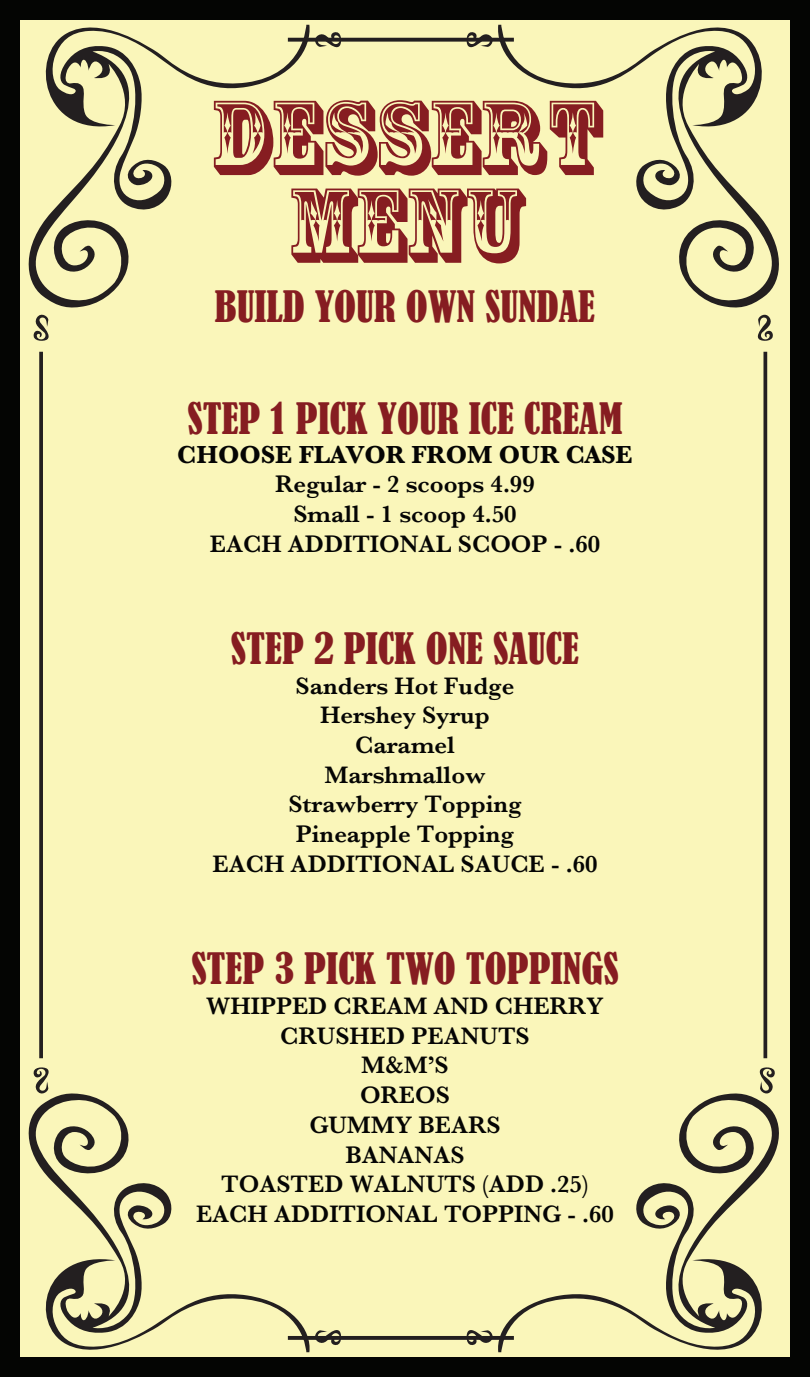
<style>
.page{position:relative;width:810px;height:1377px;background:#040503}
.page>*{position:absolute;margin:0;border:0;box-sizing:border-box;transform-origin:0 0}
.t1{font:99px/87.8px "Rosewood Std";color:#861d21;text-align:center}
.t2{font:condensed 40.5px "Bernard";color:#861d21}
.t3{font:700 25.65px "Baskerville";color:#050504}
.t4{font:600 24.75px/29.7px "Baskerville";color:#050504;text-align:center}
</style>
<div class="page">
<div style="left:20px;top:20px;width:770px;height:1337px;background:#faf6ba"></div>
<svg style="left:28px;top:24px;width:284px;height:284px"></svg>
<svg style="left:496px;top:24px;width:283px;height:284px"></svg>
<svg style="left:28px;top:1093px;width:282px;height:260px"></svg>
<svg style="left:498px;top:1093px;width:281px;height:260px"></svg>
<svg style="left:33px;top:314px;width:16px;height:27px"></svg>
<svg style="left:31px;top:1067px;width:19px;height:30px"></svg>
<svg style="left:757px;top:314px;width:16px;height:27px"></svg>
<svg style="left:758px;top:1067px;width:19px;height:30px"></svg>
<svg style="left:763px;top:352px;width:4px;height:706px;background:#3d3933"></svg>
<svg style="left:39px;top:352px;width:4px;height:706px;background:#302c29"></svg>
<svg style="left:466px;top:1330px;width:27px;height:15px"></svg>
<svg style="left:315px;top:1330px;width:27px;height:15px"></svg>
<svg style="left:465px;top:32px;width:31px;height:16px"></svg>
<svg style="left:312px;top:32px;width:30px;height:16px"></svg>
<svg style="left:288px;top:1336px;width:226px;height:4px"></svg>
<svg style="left:288px;top:38px;width:226px;height:4px"></svg>
<h1 class="t1" style="left:210px;top:93px;width:391px">DESSERT<br>MENU</h1>
<h2 class="t2" style="left:215px;top:283px;width:382px">BUILD YOUR OWN SUNDAE</h2>
<h2 class="t2" style="left:187px;top:394px;width:436px">STEP 1 PICK YOUR ICE CREAM</h2>
<p class="t3" style="left:177px;top:437px;width:457px">CHOOSE FLAVOR FROM OUR CASE</p>
<p class="t4" style="left:210px;top:469px;width:392px">Regular - 2 scoops 4.99<br>Small - 1 scoop 4.50<br>EACH ADDITIONAL SCOOP - .60</p>
<h2 class="t2" style="left:231px;top:625px;width:350px">STEP 2 PICK ONE SAUCE</h2>
<p class="t4" style="left:213px;top:671px;width:386px">Sanders Hot Fudge<br>Hershey Syrup<br>Caramel<br>Marshmallow<br>Strawberry Topping<br>Pineapple Topping<br>EACH ADDITIONAL SAUCE - .60</p>
<h2 class="t2" style="left:191px;top:945px;width:429px">STEP 3 PICK TWO TOPPINGS</h2>
<p class="t4" style="left:196px;top:991px;width:419px">WHIPPED CREAM AND CHERRY<br>CRUSHED PEANUTS<br>M&amp;M’S<br>OREOS<br>GUMMY BEARS<br>BANANAS<br>TOASTED WALNUTS (ADD .25)<br>EACH ADDITIONAL TOPPING - .60</p>
</div>
